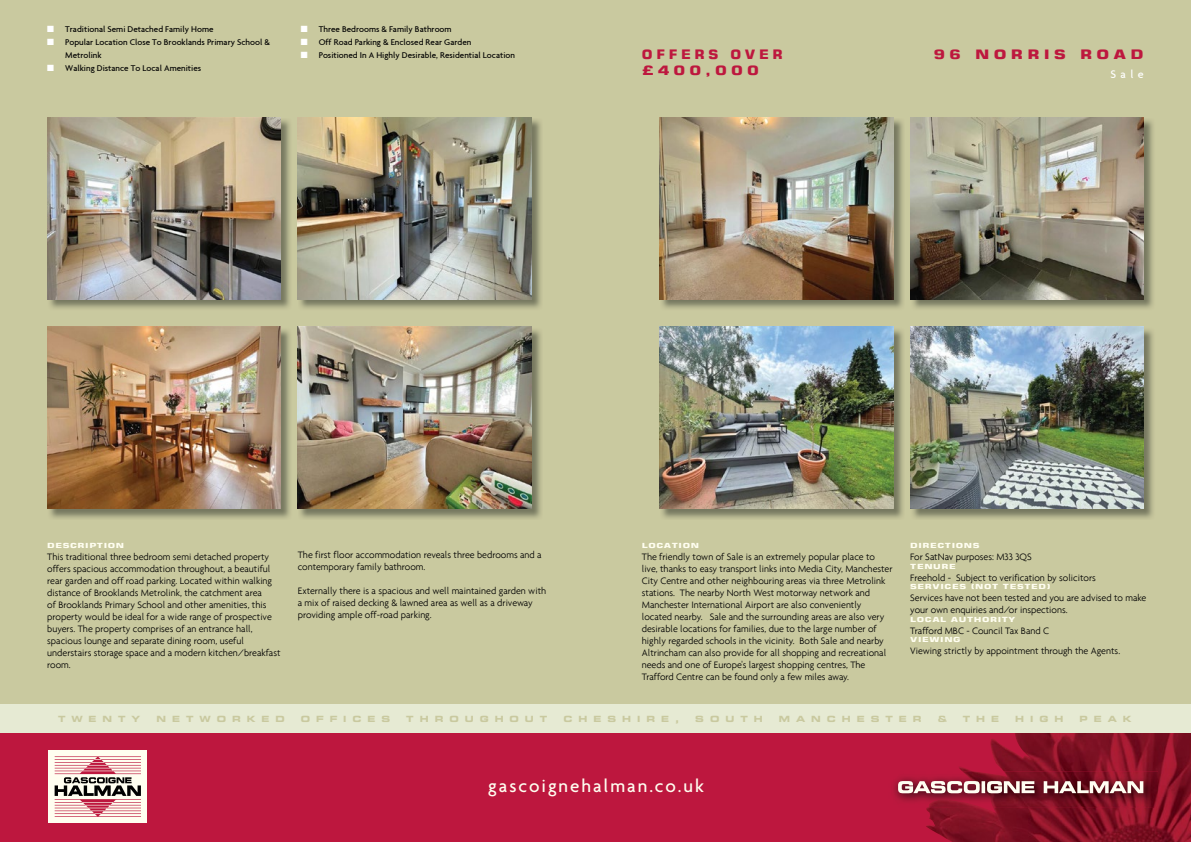
<style>
.page{position:relative;width:1191px;height:842px;background:#fff}
.page>*{position:absolute;margin:0;border:0;box-sizing:border-box;transform-origin:0 0}
.t1{font:500 19px "Agenda";letter-spacing:.1em;color:#fffef0}
.t2{font:700 13px/15.6px "Square 721 BT";letter-spacing:.255em;color:#bd173e;scale:1.1 1}
.t3{font:700 13px "Square 721 BT";letter-spacing:.255em;color:#bd173e;scale:1.3 1}
.t4{font:500 12px "Agenda";color:#fff}
.t5{font:300 10px/12px "Agenda";color:#000}
.t6{font:500 9px/13px "Agenda";color:#000}
.t7{font:700 expanded 8.5px "Square 721 BT";letter-spacing:.705em;color:#c9c99f}
.t8{font:700 7px "Square 721 BT";letter-spacing:.06em;color:#fffef0;scale:1.4 1}
.s1{color:#fff}
</style>
<div class="page">
<div style="left:0;top:723px;width:1191px;height:119px;background:#bd173e"></div>
<img style="left:926px;top:733px;width:254px;height:93px">
<img style="left:894px;top:777px;width:32px;height:25px">
<img style="left:926px;top:771px;width:232px;height:37px">
<svg style="left:898px;top:781px;width:81px;height:12px"></svg>
<svg style="left:981px;top:781px;width:4px;height:12px"></svg>
<svg style="left:987px;top:781px;width:47px;height:12px"></svg>
<svg style="left:1043px;top:781px;width:100px;height:12px"></svg>
<div style="left:0;top:0;width:1191px;height:706px;background:#c9c99f"></div>
<div style="left:0;top:705px;width:1191px;height:28px;background:#e6ead3"></div>
<div style="left:49px;top:750px;width:98px;height:73px;background:#fffef0"></div>
<svg style="left:55px;top:756px;width:86px;height:61px"></svg>
<img style="left:48px;top:119px;width:242px;height:190px">
<img style="left:47px;top:118px;width:234px;height:181px">
<img style="left:298px;top:118px;width:243px;height:191px">
<img style="left:298px;top:118px;width:233px;height:181px">
<img style="left:48px;top:329px;width:242px;height:190px">
<img style="left:47px;top:327px;width:234px;height:181px">
<img style="left:298px;top:328px;width:243px;height:191px">
<img style="left:298px;top:327px;width:233px;height:181px">
<img style="left:911px;top:118px;width:242px;height:191px">
<img style="left:910px;top:118px;width:233px;height:181px">
<img style="left:660px;top:118px;width:243px;height:191px">
<img style="left:660px;top:118px;width:233px;height:181px">
<img style="left:911px;top:328px;width:242px;height:191px">
<img style="left:910px;top:327px;width:233px;height:181px">
<img style="left:660px;top:328px;width:243px;height:191px">
<img style="left:660px;top:327px;width:233px;height:181px">
<p class="t6" style="left:47px;top:22px;width:168px"><span class="s1">■</span> Traditional Semi Detached Family Home</p>
<p class="t6" style="left:65px;top:35px;width:206px;text-indent:-18px"><span class="s1">■</span> Popular Location Close To Brooklands Primary School &amp;<br>Metrolink</p>
<p class="t6" style="left:47px;top:61px;width:155px"><span class="s1">■</span> Walking Distance To Local Amenities</p>
<p class="t6" style="left:301px;top:22px;width:152px"><span class="s1">■</span> Three Bedrooms &amp; Family Bathroom</p>
<p class="t6" style="left:301px;top:35px;width:172px"><span class="s1">■</span> Off Road Parking &amp; Enclosed Rear Garden</p>
<p class="t6" style="left:301px;top:48px;width:216px"><span class="s1">■</span> Positioned In A Highly Desirable, Residential Location</p>
<h2 class="t2" style="left:642px;top:47px;width:130px">OFFERS OVER £400,000</h2>
<h2 class="t3" style="left:933px;top:47px;width:163px">96 NORRIS ROAD</h2>
<p class="t4" style="left:1110px;top:67px;width:35px">Sale</p>
<p class="t8" style="left:47px;top:542px;width:56px">DESCRIPTION</p>
<p class="t5" style="left:47px;top:551px;width:235px">This traditional three bedroom semi detached property offers spacious accommodation throughout, a beautiful rear garden and off road parking. Located within walking distance of Brooklands Metrolink, the catchment area<br>of Brooklands Primary School and other amenities, this property would be ideal for a wide range of prospective buyers. The property comprises of an entrance hall, spacious lounge and separate dining room, useful understairs storage space and a modern kitchen/breakfast room.</p>
<p class="t5" style="left:298px;top:549px;width:245px">The first floor accommodation reveals three bedrooms and a contemporary family bathroom.</p>
<p class="t5" style="left:298px;top:585px;width:250px">Externally there is a spacious and well maintained garden with a mix of raised decking &amp; lawned area as well as a driveway providing ample off-road parking.</p>
<p class="t8" style="left:642px;top:542px;width:42px">LOCATION</p>
<p class="t5" style="left:642px;top:551px;width:252px">The friendly town of Sale is an extremely popular place to live, thanks to easy transport links into Media City, Manchester City Centre and other neighbouring areas via three Metrolink stations. The nearby North West motorway network and Manchester International Airport are also conveniently located nearby. Sale and the surrounding areas are also very desirable locations for families, due to the large number of highly regarded schools in the vicinity. Both Sale and nearby Altrincham can also provide for all shopping and recreational needs and one of Europe's largest shopping centres, The Trafford Centre can be found only a few miles away.</p>
<p class="t8" style="left:910px;top:542px;width:51px">DIRECTIONS</p>
<p class="t5" style="left:910px;top:551px;width:123px">For SatNav purposes: M33 3QS</p>
<p class="t8" style="left:910px;top:562px;width:34px">TENURE</p>
<p class="t5" style="left:910px;top:571px;width:187px">Freehold - Subject to verification by solicitors</p>
<p class="t8" style="left:910px;top:582px;width:102px">SERVICES (NOT TESTED)</p>
<p class="t5" style="left:910px;top:592px;width:238px">Services have not been tested and you are advised to make your own enquiries and/or inspections.</p>
<p class="t8" style="left:910px;top:615px;width:77px">LOCAL AUTHORITY</p>
<p class="t5" style="left:910px;top:624px;width:140px">Trafford MBC - Council Tax Band C</p>
<p class="t8" style="left:910px;top:635px;width:37px">VIEWING</p>
<p class="t5" style="left:910px;top:645px;width:211px">Viewing strictly by appointment through the Agents.</p>
<p class="t7" style="left:58px;top:714px;width:84px">TWENTY</p>
<p class="t7" style="left:156px;top:714px;width:130px">NETWORKED</p>
<p class="t7" style="left:301px;top:714px;width:91px">OFFICES</p>
<p class="t7" style="left:406px;top:714px;width:143px">THROUGHOUT</p>
<p class="t7" style="left:563px;top:714px;width:117px">CHESHIRE,</p>
<p class="t7" style="left:695px;top:714px;width:69px">SOUTH</p>
<p class="t7" style="left:779px;top:714px;width:144px">MANCHESTER</p>
<p class="t7" style="left:937px;top:714px;width:10px">&amp;</p>
<p class="t7" style="left:962px;top:714px;width:38px">THE</p>
<p class="t7" style="left:1015px;top:714px;width:50px">HIGH</p>
<p class="t7" style="left:1079px;top:714px;width:54px">PEAK</p>
<h1 class="t1" style="left:488px;top:774px;width:217px">gascoignehalman.co.uk</h1>
</div>
